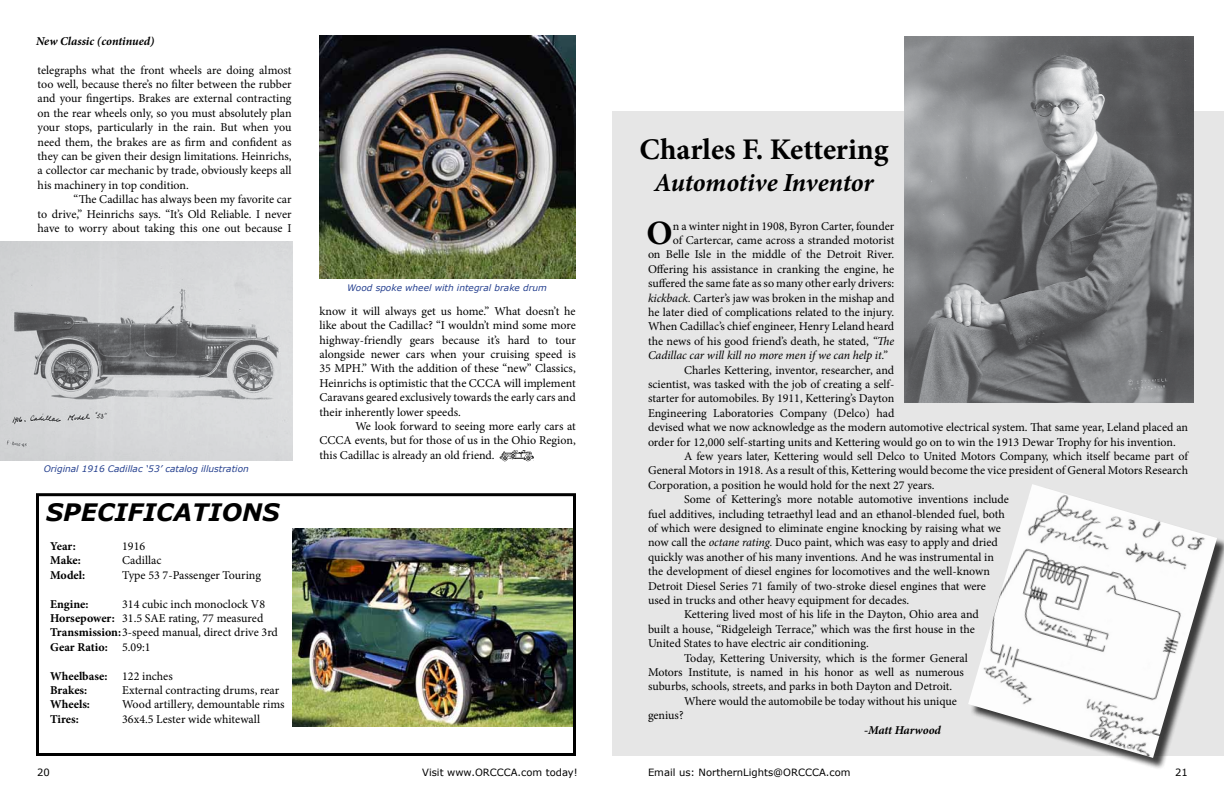
<style>
.page{position:relative;width:1224px;height:792px;background:#fff}
.page>*{position:absolute;margin:0;border:0;box-sizing:border-box;transform-origin:0 0}
.t1{font:700 34.2px "Minion Pro";color:#000}
.t2{font:700 30px "Minion Pro";color:#000}
.t3{font:italic 700 26px "Minion Pro";letter-spacing:-.005em;color:#000}
.t4{font:italic 700 24px "Verdana";color:#000}
.t5{font:12px/14.4px "Minion Pro";color:#000;text-align:justify}
.t6{font:700 12px/14.4px "Minion Pro";color:#000}
.t7{font:italic 12px "Minion Pro";letter-spacing:-.005em;color:#000}
.t8{font:italic 700 12px "Minion Pro";color:#000}
.t9{font:10px "Verdana";color:#000}
.t10{font:italic 9px "Verdana";color:#25408f}
.s1{font-weight:700}
.s2{font-weight:400}
.s3{font-style:italic}
</style>
<div class="page">
<img style="left:293px;top:528px;width:279px;height:198px">
<div style="left:612px;top:112px;width:612px;height:644px;background:#e6e6e6"></div>
<img style="left:904px;top:36px;width:289px;height:367px">
<div style="left:970px;top:486px;width:254px;height:284px;background:#000;opacity:.75"></div>
<img style="left:968px;top:484px;width:249px;height:274px">
<div style="left:36px;top:493px;width:540px;height:263px;border:3px solid #000"></div>
<img style="left:0;top:242px;width:292px;height:218px">
<img style="left:319px;top:36px;width:257px;height:243px">
<img style="left:499px;top:450px;width:35px;height:12px">
<p class="t8" style="left:36px;top:32px;width:120px">New Classic (continued)</p>
<p class="t5" style="left:38px;top:63px;width:256px">telegraphs what the front wheels are doing almost too well, because there’s no filter between the rubber and your fingertips. Brakes are external contracting on the rear wheels only, so you must absolutely plan your stops, particularly in the rain. But when you need them, the brakes are as firm and confident as they can be given their design limitations. Heinrichs, a collector car mechanic by trade, obviously keeps all his machinery in top condition.</p>
<p class="t5" style="left:38px;top:192px;width:255px;text-indent:36px">“The Cadillac has always been my favorite car to drive,” Heinrichs says. “It’s Old Reliable. I never have to worry about taking this one out because I</p>
<p class="t10" style="left:44px;top:462px;width:207px">Original 1916 Cadillac ‘53’ catalog illustration</p>
<h3 class="t4" style="left:46px;top:495px;width:235px">SPECIFICATIONS</h3>
<p class="t6" style="left:50px;top:539px;width:27px">Year:</p>
<p class="t5" style="left:122px;top:539px;width:25px">1916</p>
<p class="t6" style="left:50px;top:553px;width:32px">Make:</p>
<p class="t5" style="left:122px;top:553px;width:41px">Cadillac</p>
<p class="t6" style="left:50px;top:568px;width:37px">Model:</p>
<p class="t5" style="left:122px;top:568px;width:140px">Type 53 7-Passenger Touring</p>
<p class="t6" style="left:50px;top:596px;width:40px">Engine:</p>
<p class="t5" style="left:50px;top:597px;width:229px;text-align:left;text-indent:72px">314 cubic inch monoclock V8<br><span class="s1">Horsepower:</span> 31.5 SAE rating, 77 measured <span class="s1">Transmission:</span>3-speed manual, direct drive 3rd <span class="s1">Gear Ratio:</span> 5.09:1</p>
<p class="t6" style="left:50px;top:668px;width:124px">Wheelbase: <span class="s2">122 inches<br></span>Brakes:</p>
<p class="t5" style="left:122px;top:683px;width:159px">External contracting drums, rear</p>
<p class="t6" style="left:50px;top:697px;width:41px">Wheels:</p>
<p class="t5" style="left:122px;top:697px;width:164px">Wood artillery, demountable rims</p>
<p class="t6" style="left:50px;top:712px;width:30px">Tires:</p>
<p class="t5" style="left:122px;top:712px;width:139px">36x4.5 Lester wide whitewall</p>
<p class="t10" style="left:347px;top:281px;width:201px">Wood spoke wheel with integral brake drum</p>
<p class="t5" style="left:320px;top:304px;width:258px">know it will always get us home.” What doesn’t he like about the Cadillac? “I wouldn’t mind some more highway-friendly gears because it’s hard to tour alongside newer cars when your cruising speed is 35 MPH.” With the addition of these “new” Classics, Heinrichs is optimistic that the CCCA will implement Caravans geared exclusively towards the early cars and their inherently lower speeds.</p>
<p class="t5" style="left:320px;top:419px;width:258px;text-indent:36px">We look forward to seeing more early cars at CCCA events, but for those of us in the Ohio Region, this Cadillac is already an old friend.</p>
<h2 class="t2" style="left:639px;top:129px;width:250px">Charles F. Kettering</h2>
<h3 class="t3" style="left:654px;top:164px;width:221px">Automotive Inventor</h3>
<h1 class="t1" style="left:647px;top:209px;width:28px">O</h1>
<p class="t5" style="left:673px;top:219px;width:223px">n a winter night in 1908, Byron Carter, founder</p>
<p class="t5" style="left:673px;top:233px;width:223px">of Cartercar, came across a stranded motorist</p>
<p class="t5" style="left:648px;top:247px;width:248px">on Belle Isle in the middle of the Detroit River.</p>
<p class="t5" style="left:648px;top:262px;width:248px">Offering his assistance in cranking the engine, he</p>
<p class="t5" style="left:648px;top:276px;width:248px">suffered the same fate as so many other early drivers:</p>
<p class="t5" style="left:648px;top:291px;width:248px"><span class="s3">kickback.</span> Carter’s jaw was broken in the mishap and</p>
<p class="t5" style="left:648px;top:305px;width:248px">he later died of complications related to the injury.</p>
<p class="t5" style="left:648px;top:319px;width:248px">When Cadillac’s chief engineer, Henry Leland heard</p>
<p class="t5" style="left:648px;top:334px;width:248px">the news of his good friend’s death, he stated, <span class="s3">“The</span></p>
<p class="t7" style="left:648px;top:347px;width:241px">Cadillac car will kill no more men if we can help it.”</p>
<p class="t5" style="left:648px;top:363px;width:542px;text-align:left;text-indent:36px">Charles Kettering, inventor, researcher, and<br>scientist, was tasked with the job of creating a self-<br>starter for automobiles. By 1911, Kettering’s Dayton<br>Engineering Laboratories Company (Delco) had<br>devised what we now acknowledge as the modern automotive electrical system. That same year, Leland placed an order for 12,000 self-starting units and Kettering would go on to win the 1913 Dewar Trophy for his invention.</p>
<p class="t5" style="left:684px;top:449px;width:505px">A few years later, Kettering would sell Delco to United Motors Company, which itself became part of</p>
<p class="t5" style="left:648px;top:463px;width:542px">General Motors in 1918. As a result of this, Kettering would become the vice president of General Motors Research</p>
<p class="t5" style="left:648px;top:478px;width:288px">Corporation, a position he would hold for the next 27 years.</p>
<p class="t5" style="left:684px;top:492px;width:327px">Some of Kettering’s more notable automotive inventions include</p>
<p class="t5" style="left:648px;top:507px;width:359px">fuel additives, including tetraethyl lead and an ethanol-blended fuel, both</p>
<p class="t5" style="left:648px;top:521px;width:355px">of which were designed to eliminate engine knocking by raising what we</p>
<p class="t5" style="left:648px;top:535px;width:351px">now call the <span class="s3">octane rating.</span> Duco paint, which was easy to apply and dried</p>
<p class="t5" style="left:648px;top:550px;width:348px">quickly was another of his many inventions. And he was instrumental in</p>
<p class="t5" style="left:648px;top:564px;width:344px">the development of diesel engines for locomotives and the well-known</p>
<p class="t5" style="left:648px;top:579px;width:339px">Detroit Diesel Series 71 family of two-stroke diesel engines that were</p>
<p class="t5" style="left:648px;top:593px;width:263px">used in trucks and other heavy equipment for decades.</p>
<p class="t5" style="left:684px;top:607px;width:296px">Kettering lived most of his life in the Dayton, Ohio area and</p>
<p class="t5" style="left:648px;top:622px;width:329px">built a house, “Ridgeleigh Terrace,” which was the first house in the</p>
<p class="t5" style="left:648px;top:636px;width:222px">United States to have electric air conditioning.</p>
<p class="t5" style="left:684px;top:651px;width:286px">Today, Kettering University, which is the former General</p>
<p class="t5" style="left:648px;top:665px;width:317px">Motors Institute, is named in his honor as well as numerous</p>
<p class="t5" style="left:648px;top:679px;width:306px">suburbs, schools, streets, and parks in both Dayton and Detroit.</p>
<p class="t5" style="left:684px;top:694px;width:275px">Where would the automobile be today without his unique</p>
<p class="t5" style="left:648px;top:708px;width:37px">genius?</p>
<p class="t8" style="left:864px;top:721px;width:79px">-Matt Harwood</p>
<p class="t9" style="left:37px;top:765px;width:14px">20</p>
<p class="t9" style="left:422px;top:765px;width:157px">Visit www.ORCCCA.com today!</p>
<p class="t9" style="left:648px;top:765px;width:204px">Email us: NorthernLights@ORCCCA.com</p>
<p class="t9" style="left:1175px;top:765px;width:14px">21</p>
</div>
